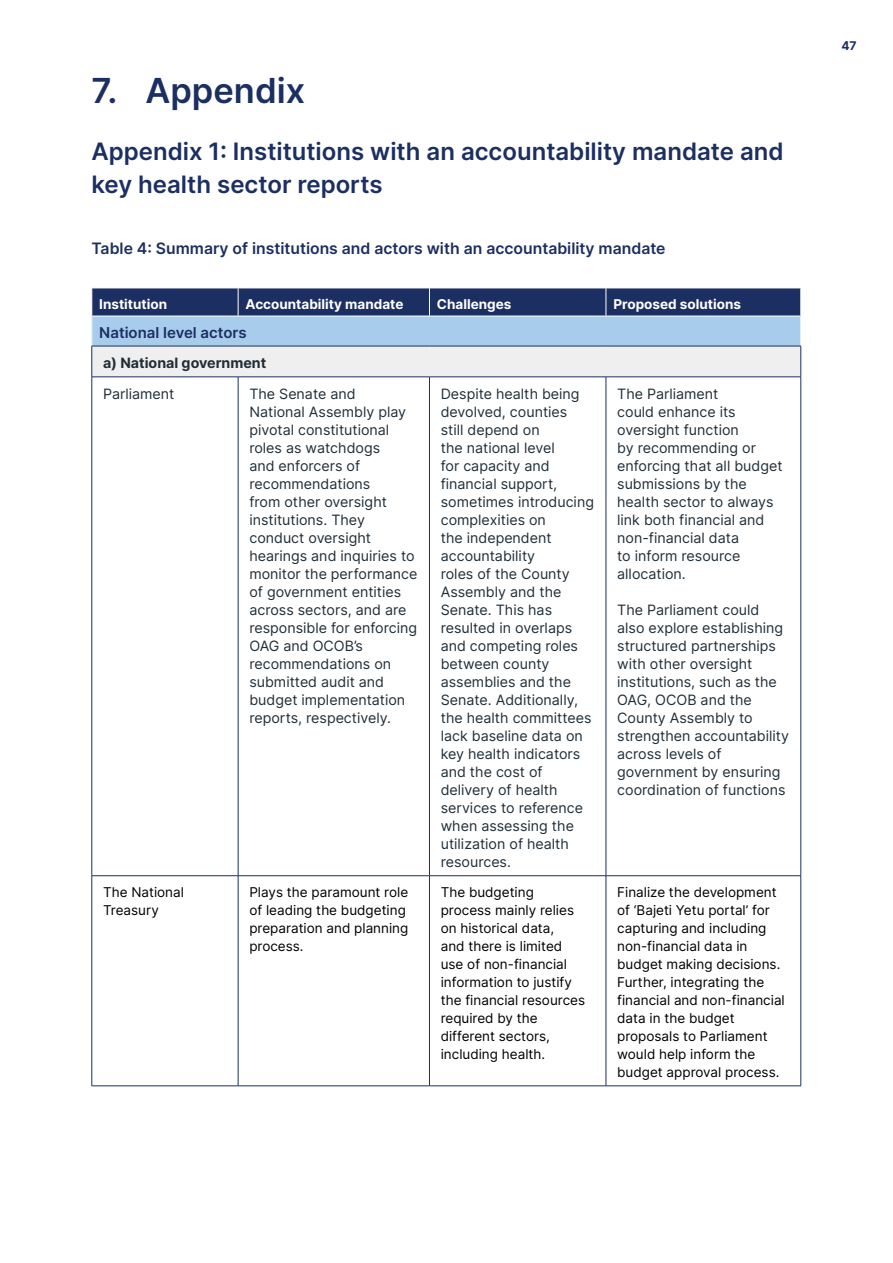
<style>
.page{position:relative;width:893px;height:1263px;background:#fff}
.page>*{position:absolute;margin:0;border:0;box-sizing:border-box;transform-origin:0 0}
.t1{font:600 34.5px "Inter";color:#1c2f62}
.t2{font:600 24px/33.8px "Inter";color:#1c2f62}
.t3{font:600 15.75px "Inter";color:#1c2f62}
.t4{font:600 15px "Inter";color:#1c2f62}
.t5{font:14.25px/18px "Inter";color:#212e38}
.t6{font:700 14.25px "Inter";color:#212e38}
.t7{font:13.5px/18px "Inter";color:#000}
.t8{font:700 13.5px "Inter";color:#fff}
.t9{font:700 12px "Inter";color:#1c2f62}
</style>
<div class="page">
<div style="left:92px;top:316px;width:709px;height:30px;background:#a8cceb"></div>
<div style="left:92px;top:346px;width:709px;height:31px;background:#efefef"></div>
<hr style="left:92px;top:377px;width:146px;height:1px;background:#1c2f62">
<hr style="left:238px;top:377px;width:191px;height:1px;background:#1c2f62">
<hr style="left:238px;top:377px;width:1px;height:498px;background:#1c2f62">
<hr style="left:429px;top:377px;width:177px;height:1px;background:#1c2f62">
<hr style="left:429px;top:377px;width:1px;height:498px;background:#1c2f62">
<hr style="left:606px;top:377px;width:195px;height:1px;background:#1c2f62">
<hr style="left:606px;top:377px;width:1px;height:498px;background:#1c2f62">
<hr style="left:92px;top:875px;width:146px;height:1px;background:#1c2f62">
<hr style="left:238px;top:875px;width:191px;height:1px;background:#1c2f62">
<hr style="left:238px;top:876px;width:1px;height:210px;background:#1c2f62">
<hr style="left:429px;top:875px;width:177px;height:1px;background:#1c2f62">
<hr style="left:429px;top:876px;width:1px;height:210px;background:#1c2f62">
<hr style="left:606px;top:875px;width:195px;height:1px;background:#1c2f62">
<hr style="left:606px;top:876px;width:1px;height:210px;background:#1c2f62">
<hr style="left:92px;top:1085px;width:146px;height:1px;background:#1c2f62">
<hr style="left:238px;top:1085px;width:191px;height:1px;background:#1c2f62">
<hr style="left:429px;top:1085px;width:177px;height:1px;background:#1c2f62">
<hr style="left:606px;top:1085px;width:195px;height:1px;background:#1c2f62">
<svg style="left:91px;top:288px;width:710px;height:28px;background:#253768"></svg>
<hr style="left:91px;top:316px;width:147px;height:1px;background:#fff">
<hr style="left:238px;top:316px;width:191px;height:1px;background:#fff">
<hr style="left:429px;top:316px;width:177px;height:1px;background:#fff">
<hr style="left:606px;top:316px;width:195px;height:1px;background:#fff">
<hr style="left:800px;top:316px;width:1px;height:30px;background:#fff">
<hr style="left:92px;top:346px;width:146px;height:1px;background:#1c2f62">
<hr style="left:92px;top:346px;width:1px;height:31px;background:#1c2f62">
<hr style="left:238px;top:346px;width:191px;height:1px;background:#1c2f62">
<hr style="left:429px;top:346px;width:177px;height:1px;background:#1c2f62">
<hr style="left:606px;top:346px;width:195px;height:1px;background:#1c2f62">
<hr style="left:800px;top:346px;width:1px;height:31px;background:#1c2f62">
<hr style="left:92px;top:377px;width:1px;height:498px;background:#1c2f62">
<hr style="left:800px;top:377px;width:1px;height:498px;background:#1c2f62">
<hr style="left:92px;top:876px;width:1px;height:210px;background:#1c2f62">
<hr style="left:800px;top:876px;width:1px;height:210px;background:#1c2f62">
<h1 class="t1" style="left:91px;top:66px;width:215px">7. Appendix</h1>
<h2 class="t2" style="left:91px;top:133px;width:694px">Appendix 1: Institutions with an accountability mandate and key health sector reports</h2>
<p class="t3" style="left:91px;top:237px;width:576px">Table 4: Summary of institutions and actors with an accountability mandate</p>
<p class="t8" style="left:99px;top:294px;width:69px">Institution</p>
<p class="t8" style="left:246px;top:294px;width:159px">Accountability mandate</p>
<p class="t8" style="left:437px;top:294px;width:76px">Challenges</p>
<p class="t8" style="left:613px;top:294px;width:129px">Proposed solutions</p>
<p class="t4" style="left:99px;top:322px;width:149px">National level actors</p>
<p class="t6" style="left:103px;top:353px;width:165px">a) National government</p>
<p class="t5" style="left:103px;top:385px;width:73px">Parliament</p>
<p class="t5" style="left:249px;top:385px;width:169px">The Senate and<br>National Assembly play pivotal constitutional roles as watchdogs<br>and enforcers of recommendations<br>from other oversight institutions. They conduct oversight hearings and inquiries to monitor the performance of government entities across sectors, and are responsible for enforcing<br>OAG and OCOB’s recommendations on submitted audit and budget implementation reports, respectively.</p>
<p class="t5" style="left:441px;top:385px;width:155px">Despite health being devolved, counties<br>still depend on<br>the national level<br>for capacity and financial support, sometimes introducing complexities on<br>the independent accountability<br>roles of the County<br>Assembly and the<br>Senate. This has resulted in overlaps and competing roles between county assemblies and the<br>Senate. Additionally, the health committees lack baseline data on key health indicators and the cost of delivery of health services to reference when assessing the utilization of health resources.</p>
<p class="t5" style="left:617px;top:385px;width:167px">The Parliament<br>could enhance its oversight function<br>by recommending or enforcing that all budget submissions by the health sector to always link both financial and non-financial data<br>to inform resource allocation.</p>
<p class="t5" style="left:617px;top:600px;width:173px">The Parliament could also explore establishing structured partnerships with other oversight institutions, such as the<br>OAG, OCOB and the<br>County Assembly to strengthen accountability across levels of government by ensuring coordination of functions</p>
<p class="t7" style="left:103px;top:883px;width:82px">The National<br>Treasury</p>
<p class="t7" style="left:249px;top:883px;width:161px">Plays the paramount role of leading the budgeting preparation and planning process.</p>
<p class="t7" style="left:441px;top:883px;width:146px">The budgeting process mainly relies on historical data,<br>and there is limited use of non-financial information to justify the financial resources required by the different sectors, including health.</p>
<p class="t7" style="left:617px;top:883px;width:169px">Finalize the development of ‘Bajeti Yetu portal’ for capturing and including non-financial data in budget making decisions.<br>Further, integrating the financial and non-financial data in the budget proposals to Parliament would help inform the budget approval process.</p>
<p class="t9" style="left:841px;top:37px;width:17px">47</p>
</div>
